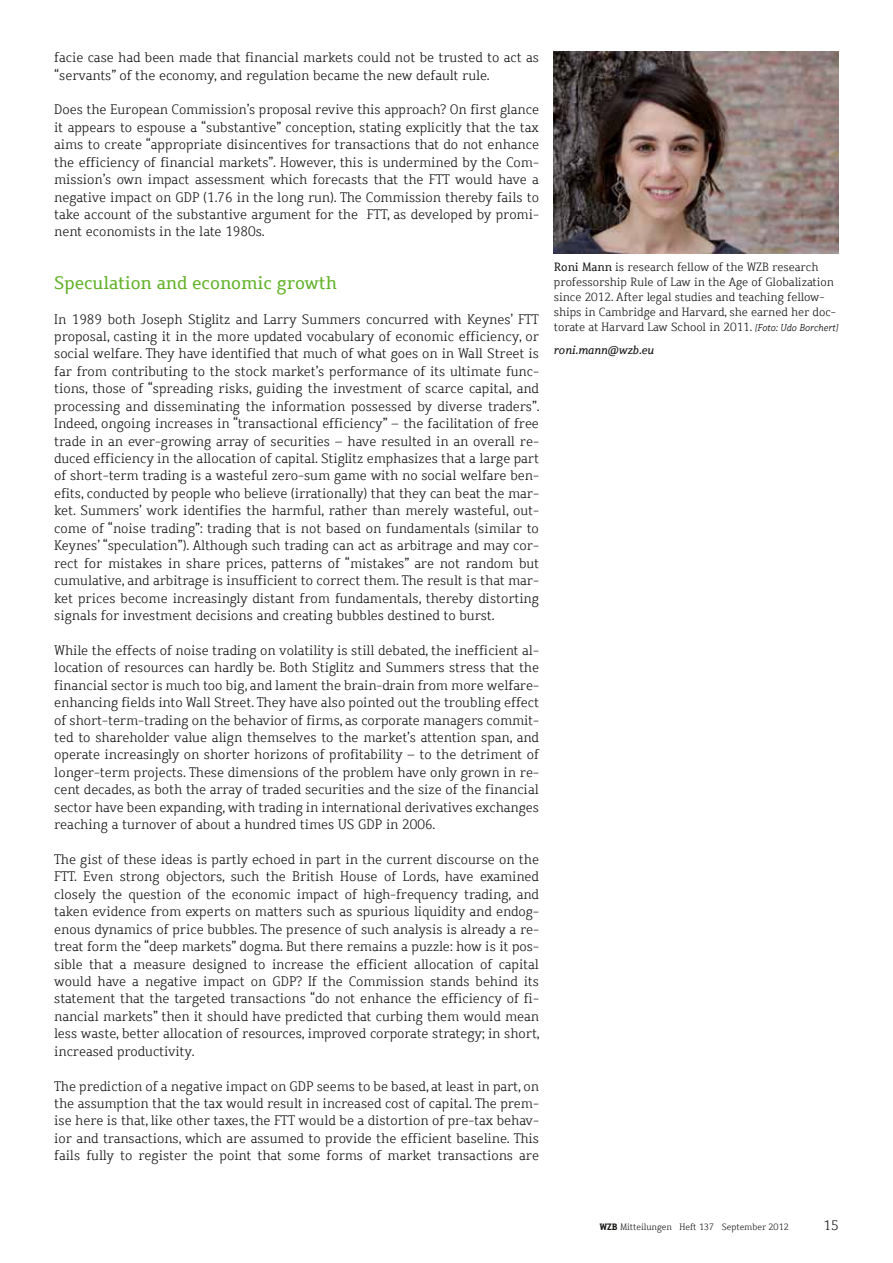
<style>
.page{position:relative;width:893px;height:1263px;background:#fff}
.page>*{position:absolute;margin:0;border:0;box-sizing:border-box;transform-origin:0 0}
.t1{font:18px "Dahrendorf";color:#63b32a}
.t2{font:300 13.5px/17.4px "Dahrendorf";color:#181716;text-align:justify}
.t3{font:300 11.7px/15px "Dahrendorf";color:#181716}
.t4{font:italic 11.7px "Dahrendorf";color:#181716}
.t5{font:300 9px "Dahrendorf";color:#181716}
.s1{font-weight:400}
.s2{font-style:italic;font-size:9.75px}
.s3{font-weight:700}
</style>
<div class="page">
<img style="left:554px;top:52px;width:285px;height:202px">
<p class="t2" style="left:54px;top:49px;width:486px">facie case had been made that financial markets could not be trusted to act as “servants” of the economy, and regulation became the new default rule.</p>
<p class="t2" style="left:54px;top:101px;width:486px">Does the European Commission’s proposal revive this approach? On first glance it appears to espouse a “substantive” conception, stating explicitly that the tax aims to create “appropriate disincentives for transactions that do not enhance the efficiency of financial markets”. However, this is undermined by the Com&shy;mission’s own impact assessment which forecasts that the FTT would have a negative impact on GDP (1.76 in the long run). The Commission thereby fails to take account of the substantive argument for the FTT, as developed by promi&shy;nent economists in the late 1980s.</p>
<h1 class="t1" style="left:54px;top:271px;width:284px">Speculation and economic growth</h1>
<p class="t2" style="left:54px;top:310px;width:487px">In 1989 both Joseph Stiglitz and Larry Summers concurred with Keynes’ FTT proposal, casting it in the more updated vocabulary of economic efficiency, or social welfare. They have identified that much of what goes on in Wall Street is far from contributing to the stock market’s performance of its ultimate func&shy;tions, those of “spreading risks, guiding the investment of scarce capital, and processing and disseminating the information possessed by diverse traders”.<br>Indeed, ongoing increases in “transactional efficiency” – the facilitation of free trade in an ever-growing array of securities – have resulted in an overall re&shy;duced efficiency in the allocation of capital. Stiglitz emphasizes that a large part of short-term trading is a wasteful zero-sum game with no social welfare ben&shy;efits, conducted by people who believe (irrationally) that they can beat the mar&shy;ket. Summers’ work identifies the harmful, rather than merely wasteful, out&shy;come of “noise trading”: trading that is not based on fundamentals (similar to Keynes’ “speculation”). Although such trading can act as arbitrage and may cor&shy;rect for mistakes in share prices, patterns of “mistakes” are not random but cumulative, and arbitrage is insufficient to correct them. The result is that mar&shy;ket prices become increasingly distant from fundamentals, thereby distorting signals for investment decisions and creating bubbles destined to burst.</p>
<p class="t2" style="left:54px;top:642px;width:486px">While the effects of noise trading on volatility is still debated, the inefficient al&shy;location of resources can hardly be. Both Stiglitz and Summers stress that the financial sector is much too big, and lament the brain-drain from more welfare&shy;enhancing fields into Wall Street. They have also pointed out the troubling effect of short-term-trading on the behavior of firms, as corporate managers commit&shy;ted to shareholder value align themselves to the market’s attention span, and operate increasingly on shorter horizons of profitability – to the detriment of longer-term projects. These dimensions of the problem have only grown in re&shy;cent decades, as both the array of traded securities and the size of the financial sector have been expanding, with trading in international derivatives exchanges reaching a turnover of about a hundred times US GDP in 2006.</p>
<p class="t2" style="left:54px;top:851px;width:487px">The gist of these ideas is partly echoed in part in the current discourse on the FTT. Even strong objectors, such the British House of Lords, have examined closely the question of the economic impact of high-frequency trading, and taken evidence from experts on matters such as spurious liquidity and endog&shy;enous dynamics of price bubbles. The presence of such analysis is already a re&shy;treat form the “deep markets” dogma. But there remains a puzzle: how is it pos&shy;sible that a measure designed to increase the efficient allocation of capital would have a negative impact on GDP? If the Commission stands behind its statement that the targeted transactions “do not enhance the efficiency of fi&shy;nancial markets” then it should have predicted that curbing them would mean less waste, better allocation of resources, improved corporate strategy; in short, increased productivity.</p>
<p class="t2" style="left:54px;top:1077px;width:486px">The prediction of a negative impact on GDP seems to be based, at least in part, on the assumption that the tax would result in increased cost of capital. The prem&shy;ise here is that, like other taxes, the FTT would be a distortion of pre-tax behav&shy;ior and transactions, which are assumed to provide the efficient baseline. This fails fully to register the point that some forms of market transactions are</p>
<p class="t3" style="left:554px;top:259px;width:286px"><span class="s1">Roni Mann</span> is research fellow of the WZB research professorship Rule of Law in the Age of Globalization since 2012. After legal studies and teaching fellow&shy;ships in Cambridge and Harvard, she earned her doc&shy;torate at Harvard Law School in 2011. <span class="s2">[Foto: Udo Borchert]</span></p>
<p class="t4" style="left:554px;top:343px;width:102px">roni.mann@wzb.eu</p>
<p class="t5" style="left:600px;top:1221px;width:191px"><span class="s3">WZB</span> Mitteilungen Heft 137 September 2012</p>
<p class="t2" style="left:824px;top:1217px;width:17px">15</p>
</div>
